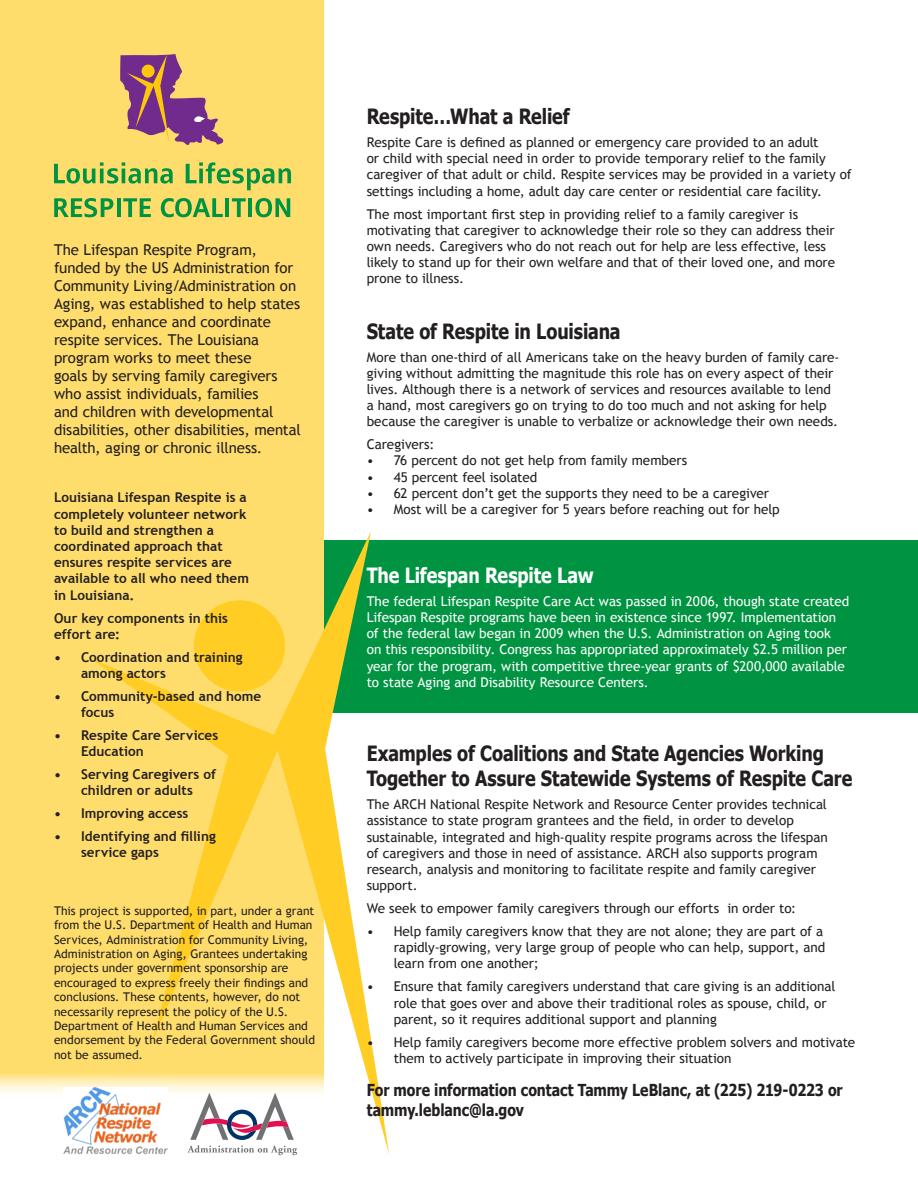
<style>
.page{position:relative;width:918px;height:1188px;background:#fff}
.page>*{position:absolute;margin:0;border:0;box-sizing:border-box;transform-origin:0 0}
.t1{font:700 21px/25.5px "Tahoma";letter-spacing:-.005em;color:#231f20;scale:.85 1}
.t2{font:700 21px "Tahoma";letter-spacing:-.005em;color:#fff;scale:.85 1}
.t3{font:700 16.5px/19.8px "Tahoma";letter-spacing:-.005em;color:#231f20;scale:.85 1}
.t4{font:15px/18px "Trebuchet MS";letter-spacing:-.01em;color:#231f20}
.t5{font:13.5px/16.2px "Trebuchet MS";color:#231f20}
.t6{font:13.5px/16.2px "Trebuchet MS";letter-spacing:-.005em;color:#fff}
.t7{font:700 13.5px/16.2px "Trebuchet MS";letter-spacing:.005em;color:#231f20}
.t8{font:12px/14.4px "Trebuchet MS";letter-spacing:.005em;color:#231f20}
</style>
<div class="page">
<div style="left:324px;top:540px;width:594px;height:173px;background:#009442"></div>
<div style="left:0;top:0;width:324px;height:1099px;background:#ffdd6c"></div>
<svg style="left:54px;top:162px;width:119px;height:22px"></svg>
<svg style="left:186px;top:162px;width:105px;height:28px"></svg>
<svg style="left:54px;top:198px;width:59px;height:19px"></svg>
<hr style="left:117px;top:198px;width:4px;height:19px;background:#009442">
<svg style="left:123px;top:198px;width:28px;height:19px"></svg>
<svg style="left:161px;top:198px;width:62px;height:19px"></svg>
<hr style="left:225px;top:198px;width:4px;height:19px;background:#009442">
<svg style="left:232px;top:198px;width:14px;height:19px"></svg>
<hr style="left:248px;top:198px;width:4px;height:19px;background:#009442">
<svg style="left:255px;top:198px;width:35px;height:19px"></svg>
<svg style="left:120px;top:54px;width:104px;height:91px"></svg>
<svg style="left:274px;top:531px;width:115px;height:623px"></svg>
<div style="left:194px;top:600px;width:91px;height:91px;background:#ffcd23;border-radius:50%"></div>
<svg style="left:91px;top:659px;width:192px;height:385px"></svg>
<img style="left:64px;top:1088px;width:104px;height:67px">
<svg style="left:187px;top:1093px;width:110px;height:62px"></svg>
<p class="t4" style="left:54px;top:241px;width:248px">The Lifespan Respite Program, funded by the US Administration for Community Living/Administration on Aging, was established to help states expand, enhance and coordinate respite services. The Louisiana program works to meet these<br>goals by serving family caregivers who assist individuals, families<br>and children with developmental disabilities, other disabilities, mental health, aging or chronic illness.</p>
<p class="t7" style="left:54px;top:490px;width:197px">Louisiana Lifespan Respite is a completely volunteer network to build and strengthen a coordinated approach that ensures respite services are available to all who need them in Louisiana.</p>
<p class="t7" style="left:54px;top:610px;width:176px">Our key components in this effort are:</p>
<p class="t7" style="left:81px;top:649px;width:163px;text-indent:-27px">• Coordination and training among actors</p>
<p class="t7" style="left:81px;top:688px;width:182px;text-indent:-27px">• Community-based and home focus</p>
<p class="t7" style="left:81px;top:727px;width:139px;text-indent:-27px">• Respite Care Services<br>Education</p>
<p class="t7" style="left:54px;top:766px;width:164px;text-align:center">• Serving Caregivers of children or adults</p>
<p class="t7" style="left:54px;top:805px;width:136px">• Improving access</p>
<p class="t7" style="left:81px;top:828px;width:136px;text-indent:-27px">• Identifying and filling service gaps</p>
<p class="t8" style="left:54px;top:903px;width:263px">This project is supported, in part, under a grant from the U.S. Department of Health and Human Services, Administration for Community Living, Administration on Aging, Grantees undertaking projects under government sponsorship are encouraged to express freely their findings and conclusions. These contents, however, do not necessarily represent the policy of the U.S.<br>Department of Health and Human Services and endorsement by the Federal Government should not be assumed.</p>
<p class="t1" style="left:367px;top:103px;width:240px">Respite…What a Relief</p>
<p class="t5" style="left:367px;top:134px;width:487px">Respite Care is defined as planned or emergency care provided to an adult<br>or child with special need in order to provide temporary relief to the family caregiver of that adult or child. Respite services may be provided in a variety of settings including a home, adult day care center or residential care facility.</p>
<p class="t5" style="left:367px;top:206px;width:470px">The most important first step in providing relief to a family caregiver is motivating that caregiver to acknowledge their role so they can address their own needs. Caregivers who do not reach out for help are less effective, less likely to stand up for their own welfare and that of their loved one, and more prone to illness.</p>
<p class="t1" style="left:367px;top:317px;width:300px">State of Respite in Louisiana</p>
<p class="t5" style="left:367px;top:349px;width:474px">More than one-third of all Americans take on the heavy burden of family care&shy;giving without admitting the magnitude this role has on every aspect of their lives. Although there is a network of services and resources available to lend a hand, most caregivers go on trying to do too much and not asking for help because the caregiver is unable to verbalize or acknowledge their own needs.</p>
<p class="t5" style="left:367px;top:437px;width:69px">Caregivers:</p>
<p class="t5" style="left:367px;top:453px;width:322px">• 76 percent do not get help from family members</p>
<p class="t5" style="left:367px;top:469px;width:172px">• 45 percent feel isolated</p>
<p class="t5" style="left:367px;top:485px;width:404px">• 62 percent don’t get the supports they need to be a caregiver</p>
<p class="t5" style="left:367px;top:501px;width:415px">• Most will be a caregiver for 5 years before reaching out for help</p>
<p class="t2" style="left:367px;top:562px;width:269px">The Lifespan Respite Law</p>
<p class="t6" style="left:367px;top:593px;width:484px">The federal Lifespan Respite Care Act was passed in 2006, though state created Lifespan Respite programs have been in existence since 1997. Implementation of the federal law began in 2009 when the U.S. Administration on Aging took<br>on this responsibility. Congress has appropriated approximately $2.5 million per year for the program, with competitive three-year grants of $200,000 available to state Aging and Disability Resource Centers.</p>
<p class="t1" style="left:367px;top:740px;width:573px">Examples of Coalitions and State Agencies Working<br>Together to Assure Statewide Systems of Respite Care</p>
<p class="t5" style="left:367px;top:796px;width:463px">The ARCH National Respite Network and Resource Center provides technical assistance to state program grantees and the field, in order to develop sustainable, integrated and high-quality respite programs across the lifespan of caregivers and those in need of assistance. ARCH also supports program research, analysis and monitoring to facilitate respite and family caregiver support.</p>
<p class="t5" style="left:367px;top:900px;width:431px">We seek to empower family caregivers through our efforts in order to:</p>
<p class="t5" style="left:394px;top:923px;width:433px;text-indent:-27px">• Help family caregivers know that they are not alone; they are part of a rapidly-growing, very large group of people who can help, support, and learn from one another;</p>
<p class="t5" style="left:394px;top:979px;width:443px;text-indent:-27px">• Ensure that family caregivers understand that care giving is an additional role that goes over and above their traditional roles as spouse, child, or parent, so it requires additional support and planning</p>
<p class="t5" style="left:394px;top:1034px;width:463px;text-indent:-27px">• Help family caregivers become more effective problem solvers and motivate them to actively participate in improving their situation</p>
<p class="t3" style="left:367px;top:1080px;width:562px">For more information contact Tammy LeBlanc, at (225) 219-0223 or tammy.leblanc@la.gov</p>
</div>
